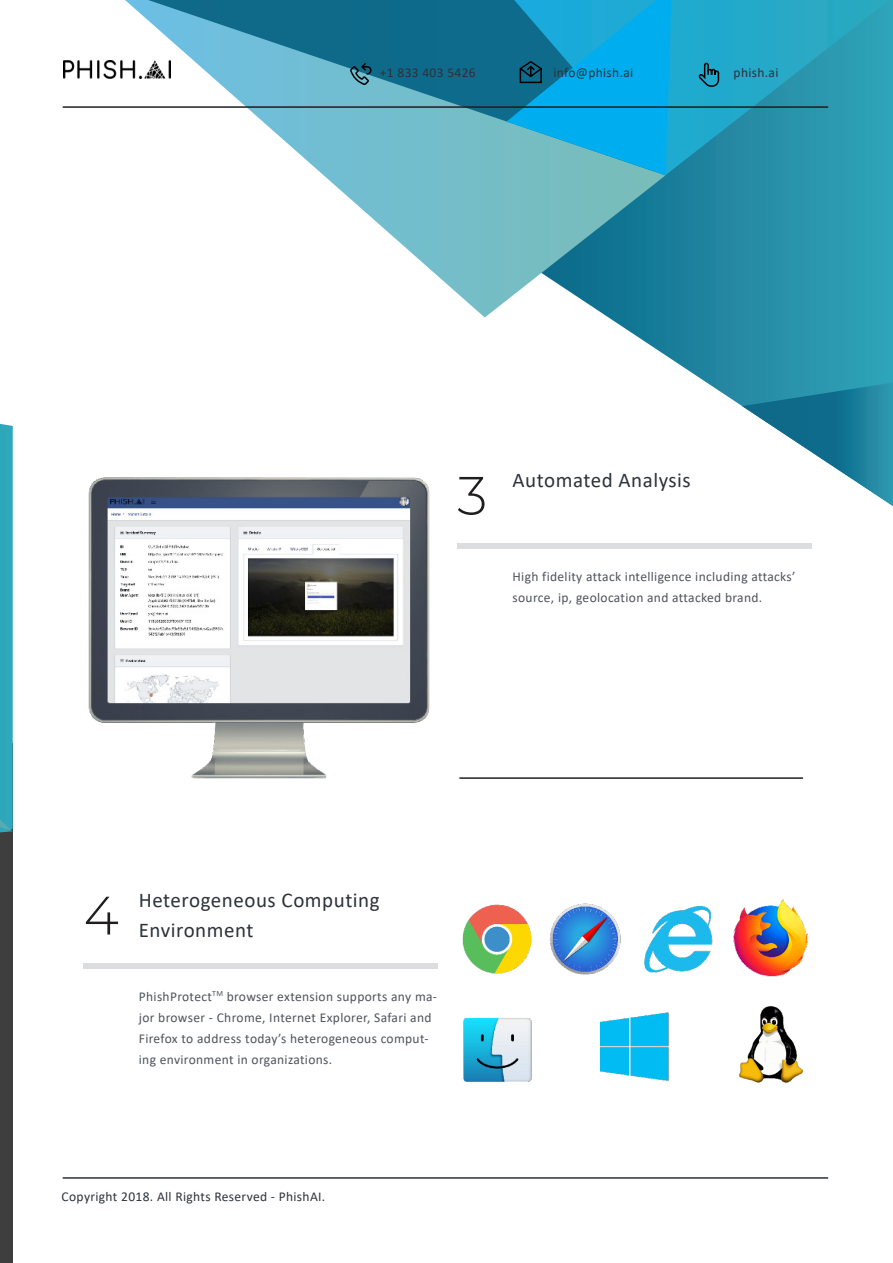
<style>
.page{position:relative;width:893px;height:1263px;background:#fff}
.page>*{position:absolute;margin:0;border:0;box-sizing:border-box;transform-origin:0 0}
.T4{font:300 54px "Montserrat";color:#201d1e}
.t1{font:21px "Calibri";letter-spacing:.025em;color:#2d323b}
.t2{font:13.5px/21px "Calibri";letter-spacing:.025em;color:#4f535c}
.t3{font:13.5px "Calibri";letter-spacing:.025em;color:#2d323b}
</style>
<div class="page">
<svg style="left:484px;top:0;width:409px;height:406px"></svg>
<svg style="left:125px;top:0;width:540px;height:317px"></svg>
<svg style="left:671px;top:0;width:218px;height:175px;background:#269fbb"></svg>
<svg style="left:742px;top:383px;width:151px;height:123px"></svg>
<div style="left:84px;top:963px;width:354px;height:5px;background:#dcdddf"></div>
<hr style="left:459px;top:777px;width:344px;height:2px;background:#231f20">
<img style="left:462px;top:899px;width:346px;height:184px">
<img style="left:88px;top:477px;width:443px;height:302px">
<div style="left:457px;top:543px;width:355px;height:6px;background:#dcdddf"></div>
<div style="left:0;top:743px;width:13px;height:520px;background:#3e3e3f"></div>
<svg style="left:0;top:424px;width:13px;height:408px;background:#32a8bb"></svg>
<svg style="left:349px;top:61px;width:23px;height:25px"></svg>
<svg style="left:506px;top:0;width:165px;height:175px;background:#18a4d4"></svg>
<svg style="left:697px;top:62px;width:23px;height:26px"></svg>
<hr style="left:63px;top:106px;width:765px;height:2px;background:#201d1e">
<hr style="left:63px;top:1177px;width:765px;height:2px;background:#2d323b">
<img style="left:64px;top:61px;width:107px;height:17px">
<p class="t3" style="left:380px;top:63px;width:97px">+1 833 403 5426</p>
<p class="t3" style="left:553px;top:63px;width:81px">info@phish.ai</p>
<p class="t3" style="left:734px;top:63px;width:46px">phish.ai</p>
<p class="T4" style="left:457px;top:459px;width:32px">3</p>
<p class="t1" style="left:512px;top:466px;width:180px">Automated Analysis</p>
<p class="t2" style="left:512px;top:566px;width:285px">High fidelity attack intelligence including attacks’ source, ip, geolocation and attacked brand.</p>
<p class="T4" style="left:84px;top:879px;width:37px">4</p>
<p class="t1" style="left:139px;top:885px;width:242px">Heterogeneous Computing</p>
<p class="t1" style="left:139px;top:915px;width:116px">Environment</p>
<p class="t2" style="left:139px;top:985px;width:300px">PhishProtect<sup>TM</sup> browser extension supports any ma&shy;jor browser - Chrome, Internet Explorer, Safari and Firefox to address today’s heterogeneous comput&shy;ing environment in organizations.</p>
<p class="t3" style="left:62px;top:1187px;width:265px">Copyright 2018. All Rights Reserved - PhishAI.</p>
</div>
